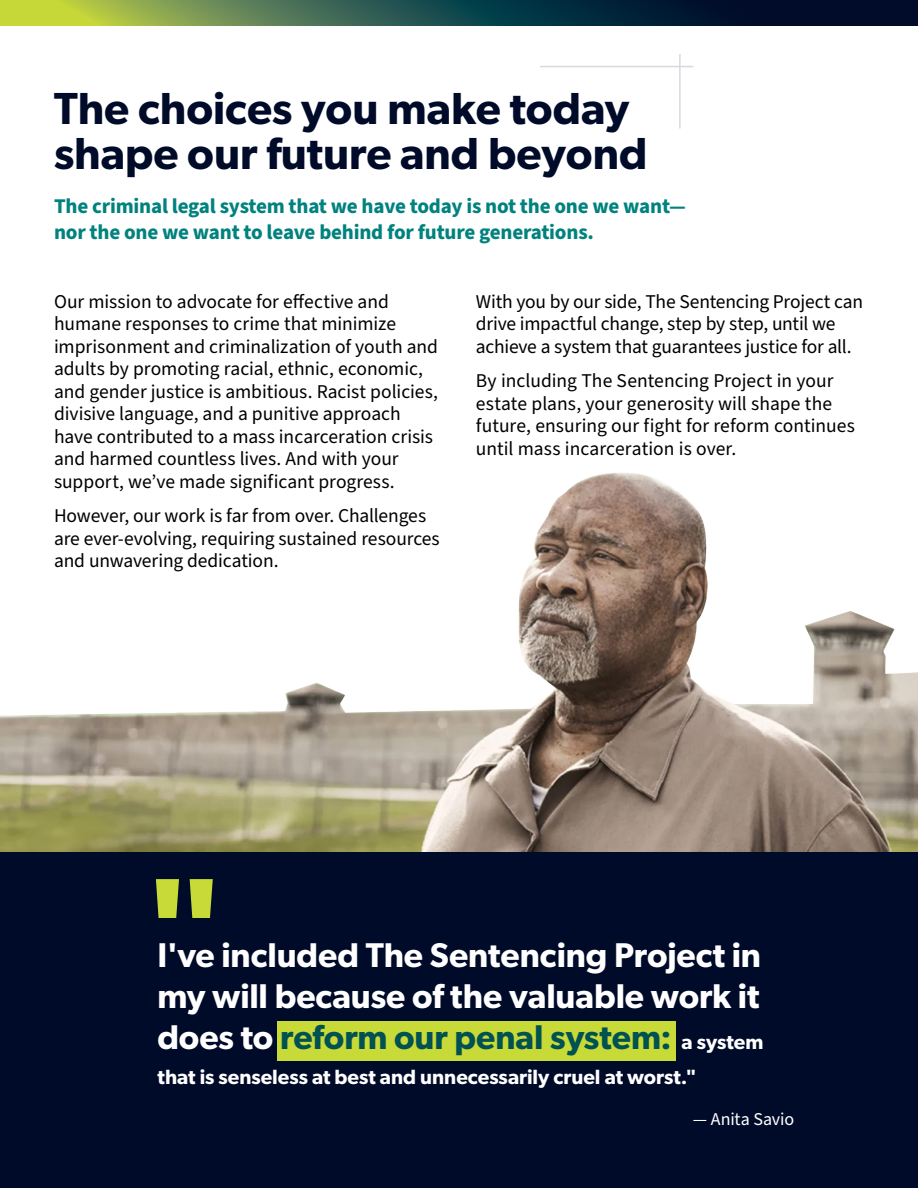
<style>
.page{position:relative;width:918px;height:1188px;background:#fff}
.page>*{position:absolute;margin:0;border:0;box-sizing:border-box;transform-origin:0 0}
.t1{font:600 45px/45px "Gibson";color:#000b29}
.t2{font:600 34.5px/41.2px "Gibson";color:#fff;text-align:justify}
.t3{font:700 21px/25.5px "Source Sans Pro";letter-spacing:-.01em;color:#00827e}
.t4{font:600 20.7px "Gibson";color:#fff}
.t5{font:19.5px/22.5px "Source Sans Pro";letter-spacing:-.005em;color:#000}
.t6{font:18px "Source Sans Pro";letter-spacing:-.005em;color:#fff}
.s1{color:#005152}
.s2{font-size:20.7px}
</style>
<div class="page">
<svg style="left:0;top:0;width:918px;height:25px;background:#385641"></svg>
<img style="left:0;top:473px;width:918px;height:379px">
<div style="left:0;top:852px;width:918px;height:336px;background:#000b29"></div>
<hr style="left:679px;top:54px;width:2px;height:75px;background:#d7d9de">
<hr style="left:540px;top:66px;width:153px;height:1px;background:#d7d9de">
<svg style="left:156px;top:879px;width:57px;height:39px"></svg>
<div style="left:277px;top:1021px;width:398px;height:40px;background:#c8da37"></div>
<h1 class="t1" style="left:54px;top:85px;width:595px">The choices you make today shape our future and beyond</h1>
<p class="t3" style="left:54px;top:194px;width:634px">The criminal legal system that we have today is not the one we want— nor the one we want to leave behind for future generations.</p>
<p class="t5" style="left:54px;top:290px;width:386px">Our mission to advocate for effective and humane responses to crime that minimize imprisonment and criminalization of youth and adults by promoting racial, ethnic, economic, and gender justice is ambitious. Racist policies, divisive language, and a punitive approach have contributed to a mass incarceration crisis and harmed countless lives. And with your support, we’ve made significant progress.</p>
<p class="t5" style="left:54px;top:505px;width:387px">However, our work is far from over. Challenges are ever-evolving, requiring sustained resources and unwavering dedication.</p>
<p class="t5" style="left:476px;top:290px;width:389px">With you by our side, The Sentencing Project can drive impactful change, step by step, until we achieve a system that guarantees justice for all.</p>
<p class="t5" style="left:476px;top:370px;width:381px">By including The Sentencing Project in your estate plans, your generosity will shape the future, ensuring our fight for reform continues until mass incarceration is over.</p>
<h2 class="t2" style="left:157px;top:933px;width:608px">I've included The Sentencing Project in my will because of the valuable work it does to <span class="s1">reform our penal system:</span> <span class="s2">a system</span></h2>
<p class="t4" style="left:157px;top:1064px;width:540px">that is senseless at best and unnecessarily cruel at worst."</p>
<p class="t6" style="left:693px;top:1107px;width:103px">— Anita Savio</p>
</div>
